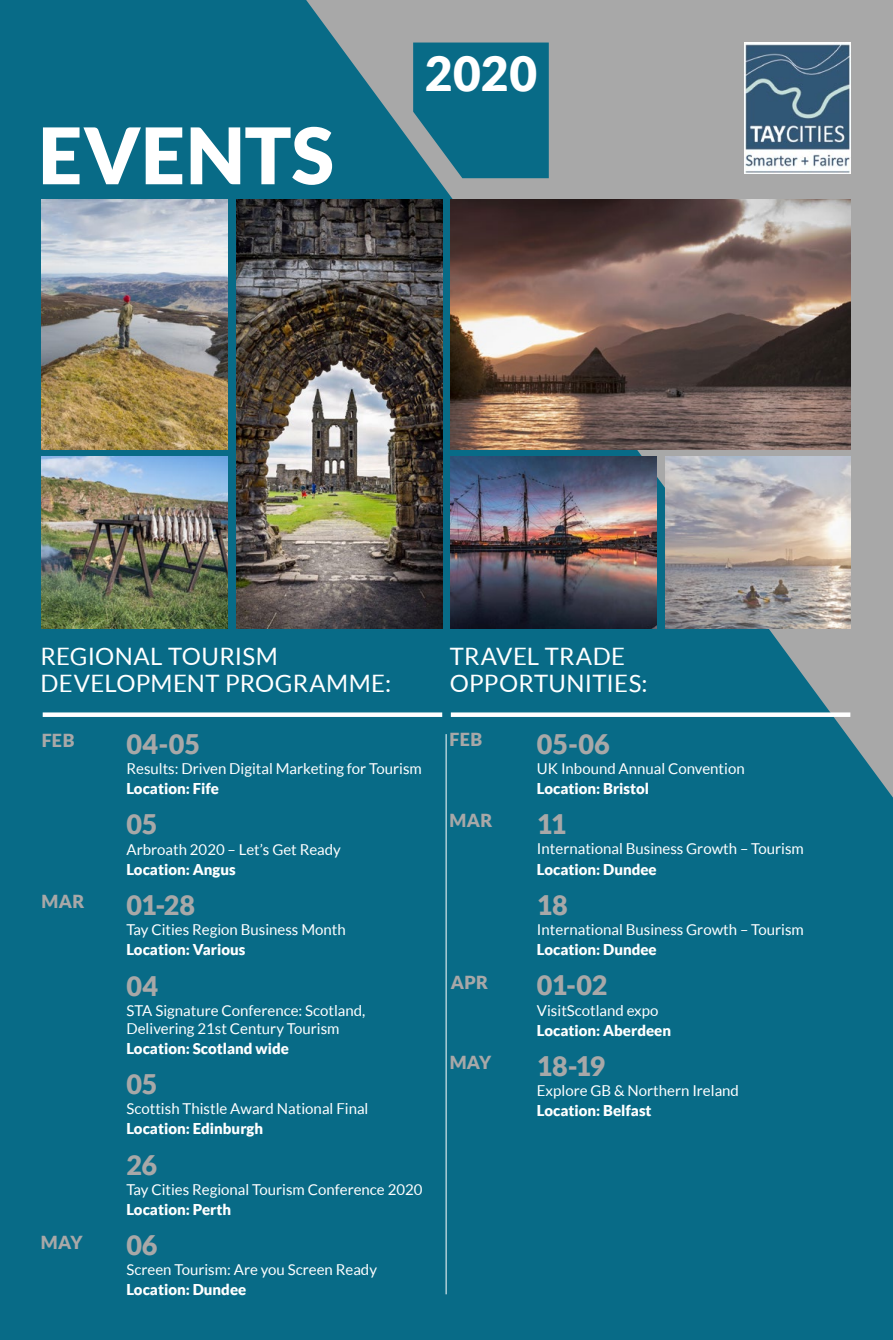
<style>
.page{position:relative;width:893px;height:1340px;background:#fff}
.page>*{position:absolute;margin:0;border:0;box-sizing:border-box;transform-origin:0 0}
.t1{font:900 78px "Lato";letter-spacing:.005em;color:#fff}
.t2{font:900 47.85px "Lato";color:#fff}
.t3{font:900 27px "Lato";letter-spacing:-.01em;color:#a8a8a8}
.t4{font:24px/27px "Lato";letter-spacing:.015em;color:#fff}
.t5{font:900 18px "Lato";letter-spacing:.02em;color:#a8a8a8}
.t6{font:15px/18px "Lato";color:#fff}
.t7{font:900 15px "Lato";color:#fff}
</style>
<div class="page">
<div style="left:0;top:0;width:893px;height:1339px;background:#086b87"></div>
<svg style="left:306px;top:0;width:587px;height:797px"></svg>
<svg style="left:413px;top:43px;width:136px;height:135px"></svg>
<hr style="left:446px;top:734px;width:1px;height:560px;background:#fff">
<div style="left:43px;top:712px;width:399px;height:5px;background:#fff"></div>
<img style="left:42px;top:199px;width:185px;height:250px">
<img style="left:42px;top:456px;width:185px;height:172px">
<img style="left:236px;top:199px;width:206px;height:429px">
<img style="left:451px;top:199px;width:399px;height:250px">
<img style="left:450px;top:456px;width:206px;height:172px">
<img style="left:665px;top:456px;width:185px;height:172px">
<div style="left:451px;top:712px;width:399px;height:5px;background:#fff"></div>
<img style="left:744px;top:43px;width:106px;height:130px">
<h1 class="t1" style="left:38px;top:110px;width:297px">EVENTS</h1>
<h2 class="t2" style="left:425px;top:45px;width:114px">2020</h2>
<h3 class="t4" style="left:40px;top:642px;width:352px">REGIONAL TOURISM<br>DEVELOPMENT PROGRAMME:</h3>
<h3 class="t4" style="left:450px;top:643px;width:199px">TRAVEL TRADE<br>OPPORTUNITIES:</h3>
<p class="t5" style="left:42px;top:729px;width:34px">FEB</p>
<p class="t5" style="left:42px;top:891px;width:44px">MAR</p>
<p class="t5" style="left:41px;top:1231px;width:43px">MAY</p>
<h3 class="t3" style="left:126px;top:728px;width:75px">04-05</h3>
<p class="t6" style="left:126px;top:759px;width:297px">Results: Driven Digital Marketing for Tourism</p>
<p class="t7" style="left:126px;top:780px;width:94px">Location: Fife</p>
<h3 class="t3" style="left:126px;top:808px;width:33px">05</h3>
<p class="t6" style="left:126px;top:840px;width:216px">Arbroath 2020 – Let’s Get Ready</p>
<p class="t7" style="left:126px;top:860px;width:111px">Location: Angus</p>
<h3 class="t3" style="left:126px;top:889px;width:70px">01-28</h3>
<p class="t6" style="left:126px;top:920px;width:221px">Tay Cities Region Business Month</p>
<p class="t7" style="left:126px;top:941px;width:120px">Location: Various</p>
<h3 class="t3" style="left:126px;top:969px;width:33px">04</h3>
<p class="t6" style="left:126px;top:1001px;width:240px">STA Signature Conference: Scotland,<br>Delivering 21st Century Tourism</p>
<p class="t7" style="left:126px;top:1039px;width:164px">Location: Scotland wide</p>
<h3 class="t3" style="left:126px;top:1068px;width:33px">05</h3>
<p class="t6" style="left:126px;top:1099px;width:243px">Scottish Thistle Award National Final</p>
<p class="t7" style="left:126px;top:1120px;width:138px">Location: Edinburgh</p>
<h3 class="t3" style="left:126px;top:1148px;width:32px">26</h3>
<p class="t6" style="left:126px;top:1180px;width:298px">Tay Cities Regional Tourism Conference 2020</p>
<p class="t7" style="left:126px;top:1200px;width:106px">Location: Perth</p>
<h3 class="t3" style="left:126px;top:1229px;width:33px">06</h3>
<p class="t6" style="left:126px;top:1260px;width:252px">Screen Tourism: Are you Screen Ready</p>
<p class="t7" style="left:126px;top:1281px;width:121px">Location: Dundee</p>
<p class="t5" style="left:450px;top:729px;width:34px">FEB</p>
<p class="t5" style="left:450px;top:809px;width:44px">MAR</p>
<p class="t5" style="left:451px;top:971px;width:39px">APR</p>
<p class="t5" style="left:450px;top:1051px;width:43px">MAY</p>
<h3 class="t3" style="left:537px;top:728px;width:74px">05-06</h3>
<p class="t6" style="left:537px;top:759px;width:209px">UK Inbound Annual Convention</p>
<p class="t7" style="left:537px;top:779px;width:114px">Location: Bristol</p>
<h3 class="t3" style="left:537px;top:808px;width:31px">11</h3>
<p class="t6" style="left:537px;top:839px;width:268px">International Business Growth – Tourism</p>
<p class="t7" style="left:537px;top:860px;width:121px">Location: Dundee</p>
<h3 class="t3" style="left:537px;top:889px;width:32px">18</h3>
<p class="t6" style="left:537px;top:920px;width:268px">International Business Growth – Tourism</p>
<p class="t7" style="left:537px;top:940px;width:121px">Location: Dundee</p>
<h3 class="t3" style="left:537px;top:969px;width:72px">01-02</h3>
<p class="t6" style="left:537px;top:1001px;width:123px">VisitScotland expo</p>
<p class="t7" style="left:537px;top:1021px;width:136px">Location: Aberdeen</p>
<h3 class="t3" style="left:537px;top:1050px;width:70px">18-19</h3>
<p class="t6" style="left:537px;top:1081px;width:204px">Explore GB &amp; Northern Ireland</p>
<p class="t7" style="left:537px;top:1101px;width:116px">Location: Belfast</p>
</div>
